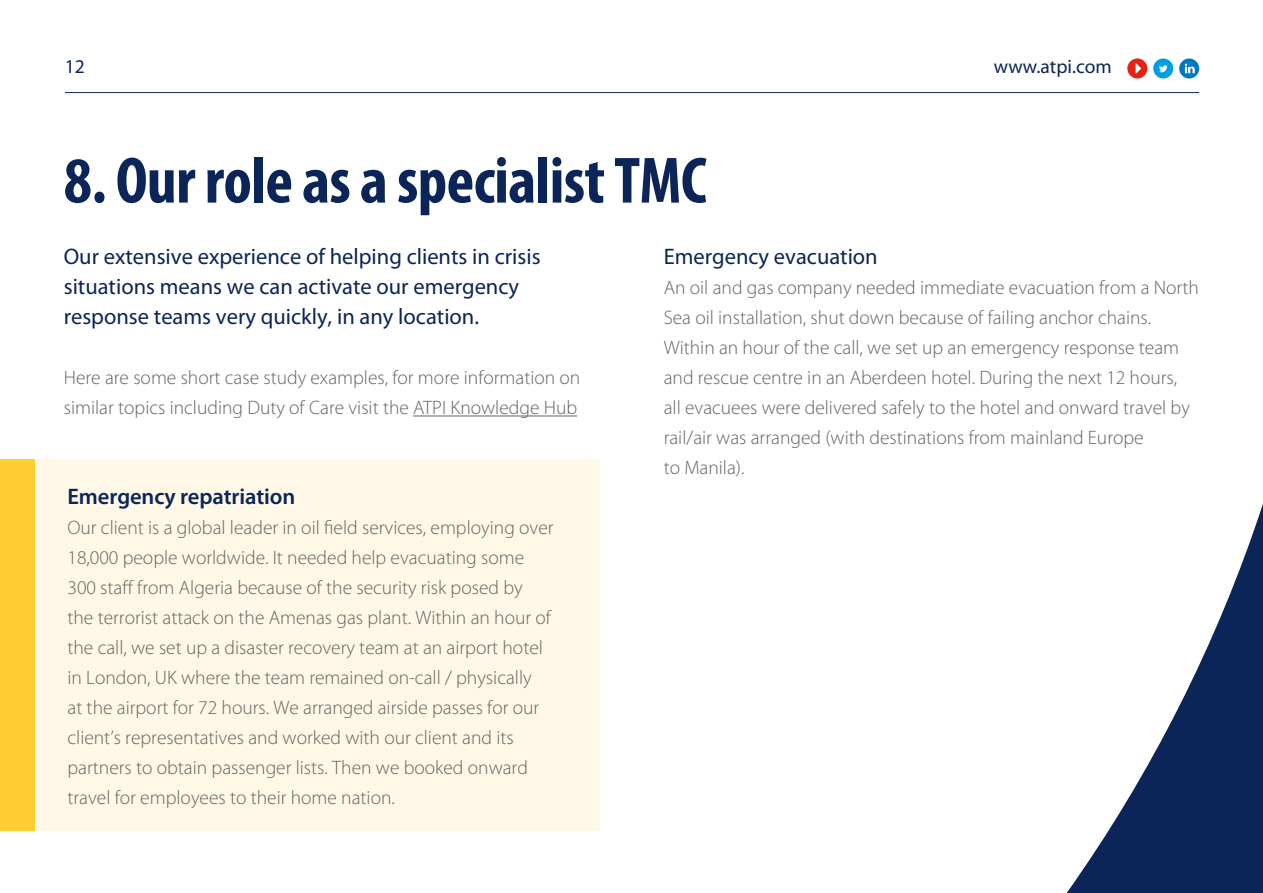
<style>
.page{position:relative;width:1263px;height:893px;background:#fff}
.page>*{position:absolute;margin:0;border:0;box-sizing:border-box;transform-origin:0 0}
.t1{font:700 condensed 66px "Myriad Pro";letter-spacing:-.01em;color:#0b2559}
.t2{font:22.5px/30px "Myriad Pro";color:#0b2559}
.t3{font:600 22.5px "Myriad Pro";letter-spacing:-.005em;color:#0b2559}
.t4{font:300 19.5px/30px "Myriad Pro";color:#646363}
.t5{font:19.5px "Myriad Pro";color:#0b2559}
</style>
<div class="page">
<hr style="left:65px;top:92px;width:1134px;height:1px;background:#0b2559">
<hr style="left:413px;top:415px;width:164px;height:1px;background:#646363">
<svg style="left:1067px;top:504px;width:196px;height:389px"></svg>
<div style="left:27px;top:459px;width:573px;height:372px;background:#fff8e6"></div>
<div style="left:0;top:459px;width:35px;height:372px;background:#ffce32"></div>
<div style="left:1153px;top:58px;width:20px;height:21px;background:#009fe3;border-radius:50%"></div>
<svg style="left:1159px;top:65px;width:8px;height:7px"></svg>
<svg style="left:1179px;top:58px;width:20px;height:21px"></svg>
<svg style="left:1185px;top:64px;width:10px;height:9px"></svg>
<div style="left:1127px;top:58px;width:20px;height:21px;background:#e42313;border-radius:50%"></div>
<svg style="left:1135px;top:63px;width:6px;height:11px"></svg>
<p class="t5" style="left:65px;top:55px;width:22px">12</p>
<h1 class="t1" style="left:64px;top:139px;width:645px">8. Our role as a specialist TMC</h1>
<p class="t5" style="left:994px;top:54px;width:119px">www.atpi.com</p>
<p class="t2" style="left:64px;top:241px;width:478px">Our extensive experience of helping clients in crisis situations means we can activate our emergency response teams very quickly, in any location.</p>
<p class="t4" style="left:64px;top:362px;width:518px">Here are some short case study examples, for more information on similar topics including Duty of Care visit the ATPI Knowledge Hub</p>
<p class="t3" style="left:68px;top:482px;width:229px">Emergency repatriation</p>
<p class="t4" style="left:68px;top:512px;width:488px">Our client is a global leader in oil field services, employing over 18,000 people worldwide. It needed help evacuating some 300 staff from Algeria because of the security risk posed by<br>the terrorist attack on the Amenas gas plant. Within an hour of the call, we set up a disaster recovery team at an airport hotel in London, UK where the team remained on-call / physically<br>at the airport for 72 hours. We arranged airside passes for our client’s representatives and worked with our client and its partners to obtain passenger lists. Then we booked onward travel for employees to their home nation.</p>
<p class="t2" style="left:664px;top:241px;width:216px">Emergency evacuation</p>
<p class="t4" style="left:664px;top:272px;width:537px">An oil and gas company needed immediate evacuation from a North Sea oil installation, shut down because of failing anchor chains.<br>Within an hour of the call, we set up an emergency response team and rescue centre in an Aberdeen hotel. During the next 12 hours, all evacuees were delivered safely to the hotel and onward travel by rail/air was arranged (with destinations from mainland Europe<br>to Manila).</p>
</div>
